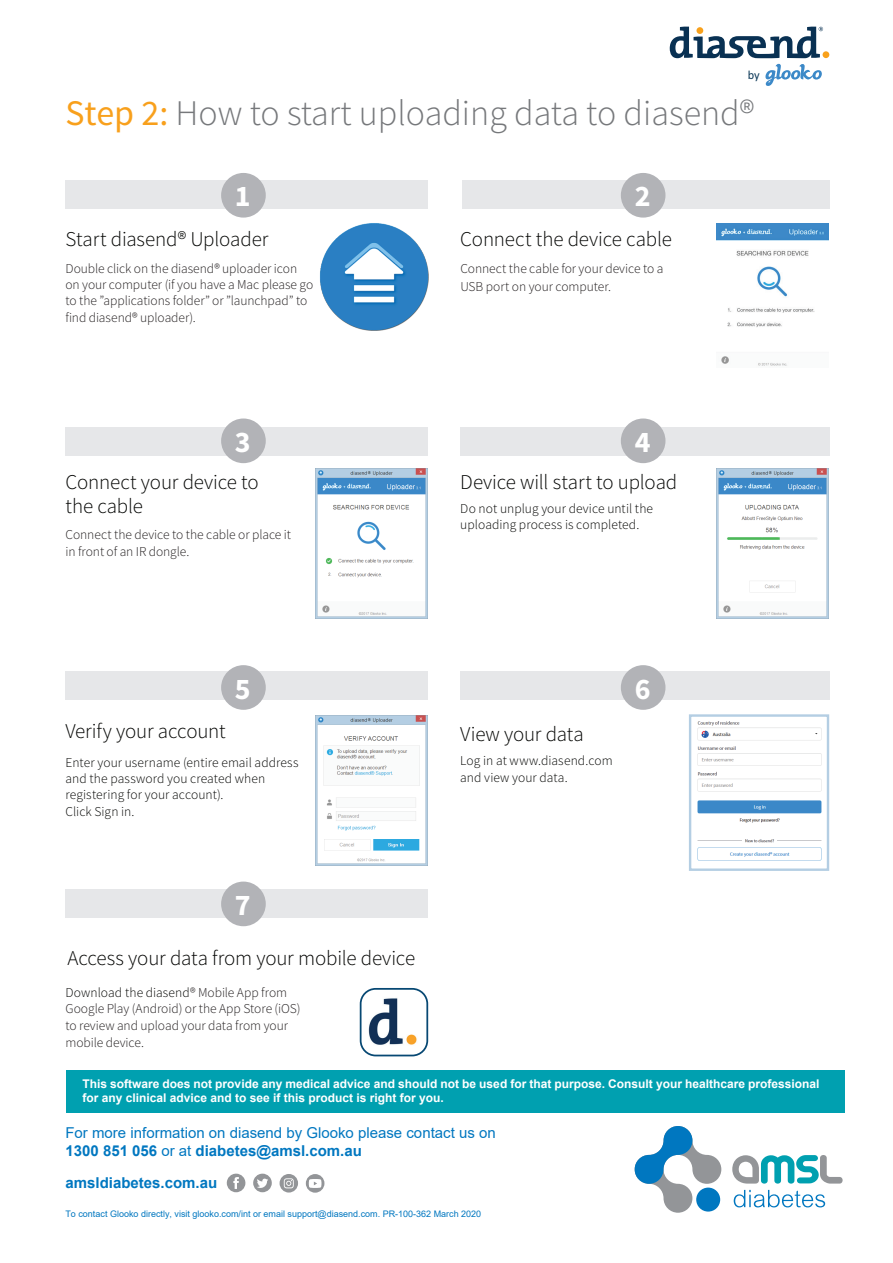
<style>
.page{position:relative;width:893px;height:1263px;background:#fff}
.page>*{position:absolute;margin:0;border:0;box-sizing:border-box;transform-origin:0 0}
.t1{font:300 36px "Source Sans Pro";color:#76787b}
.t2{font:700 30px "Source Sans Pro";color:#fff}
.t3{font:300 21px/24px "Source Sans Pro";letter-spacing:-.01em;color:#040503}
.t4{font:15px/18px "Arial";color:#0077c0}
.t5{font:700 15px "Arial";color:#0077c0}
.t6{font:300 13.5px/16.2px "Source Sans Pro";letter-spacing:-.005em;color:#231f20}
.t7{font:300 13.5px/16.5px "Source Sans Pro";letter-spacing:.005em;color:#040503}
.t8{font:12.3px "Calibri";color:#0e3a59}
.t9{font:700 12px/14.4px "Arial";color:#fff}
.t10{font:9px "Arial";color:#0077c0}
.s1{font-weight:400;color:#f8a01c}
.s2{color:#040503}
.s3{font-weight:700}
</style>
<div class="page">
<img style="left:320px;top:223px;width:108px;height:108px">
<img style="left:717px;top:223px;width:112px;height:143px">
<img style="left:315px;top:469px;width:112px;height:150px">
<img style="left:717px;top:469px;width:112px;height:150px">
<img style="left:316px;top:716px;width:112px;height:150px">
<div style="left:65px;top:180px;width:363px;height:29px;background:#e6e7e9"></div>
<div style="left:462px;top:180px;width:367px;height:29px;background:#e6e7e9"></div>
<div style="left:65px;top:427px;width:363px;height:28px;background:#e6e7e9"></div>
<div style="left:65px;top:671px;width:363px;height:29px;background:#e6e7e9"></div>
<div style="left:460px;top:427px;width:369px;height:28px;background:#e6e7e9"></div>
<div style="left:460px;top:671px;width:370px;height:29px;background:#e6e7e9"></div>
<div style="left:221px;top:173px;width:45px;height:45px;background:#b2b3b7;border-radius:50%"></div>
<div style="left:221px;top:418px;width:45px;height:45px;background:#b2b3b7;border-radius:50%"></div>
<div style="left:221px;top:665px;width:45px;height:45px;background:#b2b3b7;border-radius:50%"></div>
<div style="left:621px;top:173px;width:44px;height:45px;background:#b2b3b7;border-radius:50%"></div>
<div style="left:621px;top:418px;width:44px;height:45px;background:#b2b3b7;border-radius:50%"></div>
<div style="left:621px;top:665px;width:44px;height:45px;background:#b2b3b7;border-radius:50%"></div>
<div style="left:823px;top:51px;width:6px;height:7px;background:#f8a11c;border-radius:50%"></div>
<svg style="left:670px;top:27px;width:153px;height:59px"></svg>
<img style="left:697px;top:721px;width:125px;height:140px">
<div style="left:689px;top:714px;width:140px;height:157px;border:2px solid #b4cee3"></div>
<svg style="left:635px;top:1126px;width:86px;height:87px"></svg>
<div style="left:696px;top:1187px;width:24px;height:24px;background:#0077c0;border-radius:50%"></div>
<svg style="left:732px;top:1155px;width:111px;height:28px"></svg>
<svg style="left:734px;top:1190px;width:91px;height:17px"></svg>
<img style="left:361px;top:990px;width:66px;height:65px">
<div style="left:360px;top:988px;width:68px;height:68px;border:2px solid #074873;border-radius:15px"></div>
<div style="left:65px;top:890px;width:363px;height:28px;background:#e6e7e9"></div>
<div style="left:221px;top:881px;width:45px;height:45px;background:#b2b3b7;border-radius:50%"></div>
<svg style="left:227px;top:1174px;width:18px;height:18px"></svg>
<svg style="left:253px;top:1174px;width:19px;height:18px"></svg>
<svg style="left:280px;top:1174px;width:18px;height:18px"></svg>
<svg style="left:306px;top:1174px;width:18px;height:18px"></svg>
<div style="left:66px;top:1069px;width:779px;height:43px;background:#00a0b0"></div>
<p class="t8" style="left:748px;top:67px;width:14px">by</p>
<h1 class="t1" style="left:65px;top:91px;width:690px"><span class="s1">Step 2:</span> How to start uploading data to diasend®</h1>
<h2 class="t2" style="left:235px;top:176px;width:17px">1</h2>
<h3 class="t3" style="left:65px;top:227px;width:205px">Start diasend® Uploader</h3>
<h2 class="t2" style="left:635px;top:176px;width:17px">2</h2>
<h3 class="t3" style="left:460px;top:227px;width:213px">Connect the device cable</h3>
<p class="t6" style="left:65px;top:260px;width:249px">Double click on the diasend® uploader icon on your computer (if you have a Mac please go to the ”applications folder” or ”launchpad” to find diasend® uploader).</p>
<p class="t6" style="left:460px;top:259px;width:205px;line-height:18px">Connect the cable for your device to a<br>USB port on your computer.</p>
<h2 class="t2" style="left:235px;top:422px;width:17px">3</h2>
<h2 class="t2" style="left:635px;top:422px;width:17px">4</h2>
<h3 class="t3" style="left:65px;top:470px;width:195px">Connect your device to the cable</h3>
<h3 class="t3" style="left:460px;top:470px;width:219px">Device will start to upload</h3>
<p class="t7" style="left:460px;top:501px;width:194px">Do not unplug your device until the uploading process is completed.</p>
<p class="t6" style="left:65px;top:526px;width:227px;line-height:17.1px">Connect the device to the cable or place it in front of an IR dongle.</p>
<h2 class="t2" style="left:235px;top:668px;width:17px">5</h2>
<h3 class="t3" style="left:65px;top:719px;width:162px">Verify your account</h3>
<h3 class="t3" style="left:460px;top:722px;width:125px">View your data</h3>
<p class="t7" style="left:65px;top:754px;width:234px">Enter your username (entire email address and the password you created when registering for your account).<br>Click Sign in.</p>
<p class="t7" style="left:460px;top:752px;width:154px;line-height:17.1px">Log in at www.diasend.com and view your data.</p>
<h2 class="t2" style="left:635px;top:668px;width:17px">6</h2>
<h2 class="t2" style="left:235px;top:885px;width:17px">7</h2>
<h3 class="t3" style="left:67px;top:946px;width:349px">Access your data from your mobile device</h3>
<p class="t6" style="left:65px;top:984px;width:236px"><span class="s2">Download the diasend</span>® Mobile App from Google Play (Android) or the App Store (iOS) to review and upload your data from your mobile device.</p>
<p class="t9" style="left:82px;top:1077px;width:739px">This software does not provide any medical advice and should not be used for that purpose. Consult your healthcare professional for any clinical advice and to see if this product is right for you.</p>
<p class="t4" style="left:65px;top:1124px;width:432px">For more information on diasend by Glooko please contact us on<br><span class="s3">1300 851 056</span> or at <span class="s3">diabetes@amsl.com.au</span></p>
<p class="t5" style="left:65px;top:1172px;width:153px">amsldiabetes.com.au</p>
<p class="t10" style="left:65px;top:1207px;width:417px">To contact Glooko directly, visit glooko.com/int or email support@diasend.com. PR-100-362 March 2020</p>
</div>
